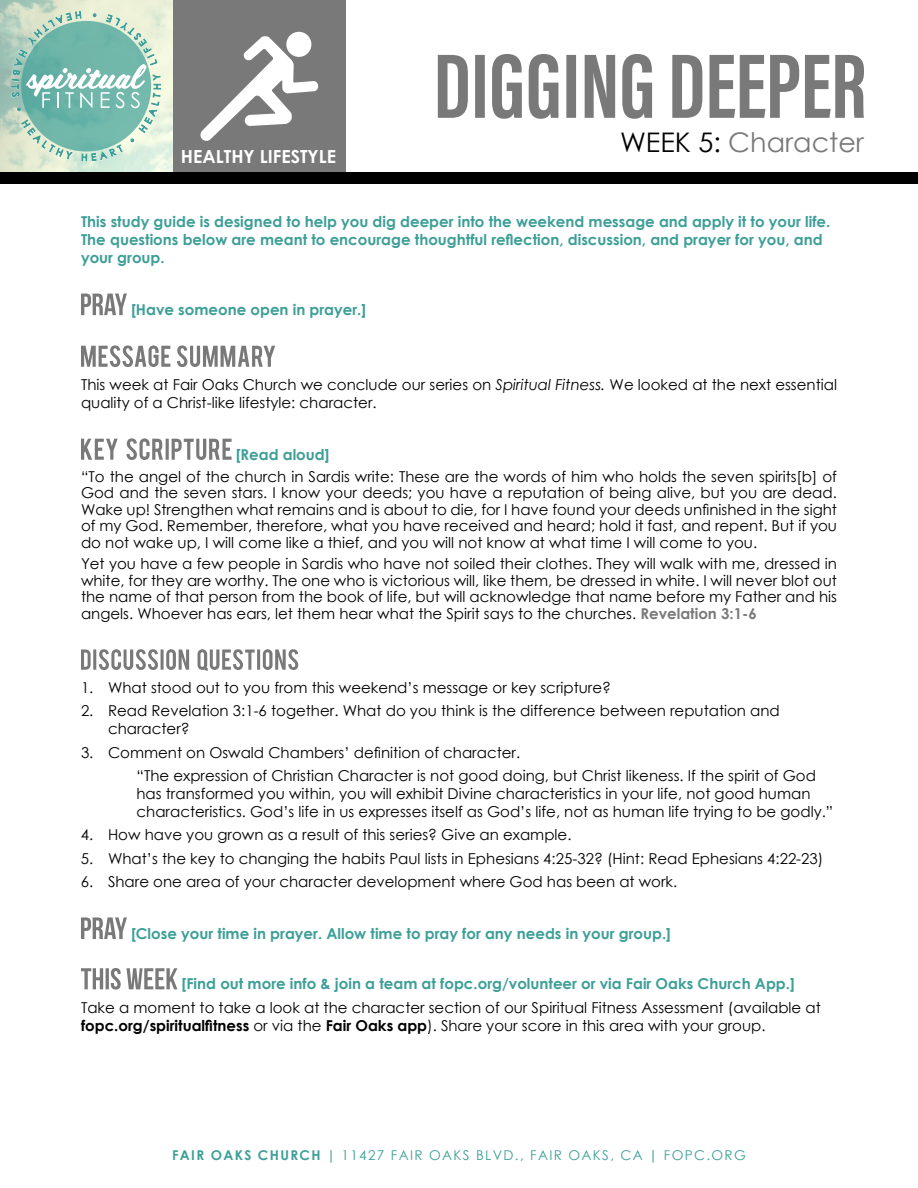
<style>
.page{position:relative;width:918px;height:1188px;background:#fff}
.page>*{position:absolute;margin:0;border:0;box-sizing:border-box;transform-origin:0 0}
.t1{font:27px "Century Gothic";color:#79797a}
.t2{font:700 18px "Century Gothic";color:#fff}
.t3{font:15px/16.5px "Century Gothic";color:#000}
.t4{font:700 15px/18px "Century Gothic";color:#3d9f97}
.t5{font:13.5px "Century Gothic";letter-spacing:.1em;color:#3d9f97}
.s1{color:#000}
.s2{font-style:italic}
.s3{font-weight:700;color:#79797a}
.s4{font-weight:700}
</style>
<div class="page">
<img style="left:0;top:0;width:172px;height:172px">
<svg style="left:81px;top:294px;width:46px;height:21px"></svg>
<svg style="left:81px;top:345px;width:194px;height:22px"></svg>
<svg style="left:81px;top:438px;width:151px;height:22px"></svg>
<svg style="left:81px;top:649px;width:217px;height:22px"></svg>
<svg style="left:81px;top:917px;width:46px;height:22px"></svg>
<svg style="left:81px;top:968px;width:96px;height:22px"></svg>
<svg style="left:438px;top:54px;width:426px;height:65px"></svg>
<svg style="left:11px;top:11px;width:150px;height:151px;background:#9ccbbc"></svg>
<div style="left:173px;top:0;width:173px;height:173px;background:#79797a"></div>
<div style="left:286px;top:32px;width:25px;height:25px;background:#fff;border-radius:50%"></div>
<svg style="left:200px;top:35px;width:119px;height:106px"></svg>
<div style="left:0;top:173px;width:918px;height:11px;background:#000"></div>
<p class="t2" style="left:181px;top:142px;width:157px">HEALTHY LIFESTYLE</p>
<h1 class="t1" style="left:620px;top:123px;width:245px"><span class="s1">WEEK 5:</span> Character</h1>
<p class="t4" style="left:81px;top:212px;width:751px">This study guide is designed to help you dig deeper into the weekend message and apply it to your life.<br>The questions below are meant to encourage thoughtful reflection, discussion, and prayer for you, and your group.</p>
<p class="t4" style="left:131px;top:300px;width:237px">[Have someone open in prayer.]</p>
<p class="t3" style="left:81px;top:375px;width:758px;line-height:18px">This week at Fair Oaks Church we conclude our series on <span class="s2">Spiritual Fitness.</span> We looked at the next essential quality of a Christ-like lifestyle: character.</p>
<p class="t4" style="left:236px;top:445px;width:95px">[Read aloud]</p>
<p class="t3" style="left:81px;top:468px;width:758px;text-align:justify">“To the angel of the church in Sardis write: These are the words of him who holds the seven spirits[b] of God and the seven stars. I know your deeds; you have a reputation of being alive, but you are dead.<br>Wake up! Strengthen what remains and is about to die, for I have found your deeds unfinished in the sight of my God. Remember, therefore, what you have received and heard; hold it fast, and repent. But if you do not wake up, I will come like a thief, and you will not know at what time I will come to you.</p>
<p class="t3" style="left:81px;top:556px;width:758px;text-align:justify">Yet you have a few people in Sardis who have not soiled their clothes. They will walk with me, dressed in white, for they are worthy. The one who is victorious will, like them, be dressed in white. I will never blot out the name of that person from the book of life, but will acknowledge that name before my Father and his angels. Whoever has ears, let them hear what the Spirit says to the churches. <span class="s3">Revelation 3:1-6</span></p>
<p class="t3" style="left:81px;top:679px;width:532px">1. What stood out to you from this weekend’s message or key scripture?</p>
<p class="t3" style="left:108px;top:702px;width:673px;line-height:18px;text-indent:-27px">2. Read Revelation 3:1-6 together. What do you think is the difference between reputation and character?</p>
<p class="t3" style="left:136px;top:740px;width:681px;line-height:23.4px;text-indent:-56px">3. Comment on Oswald Chambers’ definition of character.<br>“The expression of Christian Character is not good doing, but Christ likeness. If the spirit of God</p>
<p class="t3" style="left:136px;top:784px;width:698px;line-height:18px">has transformed you within, you will exhibit Divine characteristics in your life, not good human characteristics. God’s life in us expresses itself as God’s life, not as human life trying to be godly.”</p>
<p class="t3" style="left:81px;top:826px;width:492px">4. How have you grown as a result of this series? Give an example.</p>
<p class="t3" style="left:81px;top:850px;width:744px">5. What’s the key to changing the habits Paul lists in Ephesians 4:25-32? (Hint: Read Ephesians 4:22-23)</p>
<p class="t3" style="left:81px;top:873px;width:598px">6. Share one area of your character development where God has been at work.</p>
<p class="t4" style="left:131px;top:924px;width:541px">[Close your time in prayer. Allow time to pray for any needs in your group.]</p>
<p class="t4" style="left:182px;top:974px;width:615px">[Find out more info &amp; join a team at fopc.org/volunteer or via Fair Oaks Church App.]</p>
<p class="t3" style="left:81px;top:998px;width:741px;line-height:18px">Take a moment to take a look at the character section of our Spiritual Fitness Assessment (available at <span class="s4">fopc.org/spiritualfitness</span> or via the <span class="s4">Fair Oaks app</span>). Share your score in this area with your group.</p>
<p class="t5" style="left:172px;top:1146px;width:575px"><span class="s4">FAIR OAKS CHURCH |</span> 11427 FAIR OAKS BLVD., FAIR OAKS, CA <span class="s4">|</span> FOPC.ORG</p>
</div>
